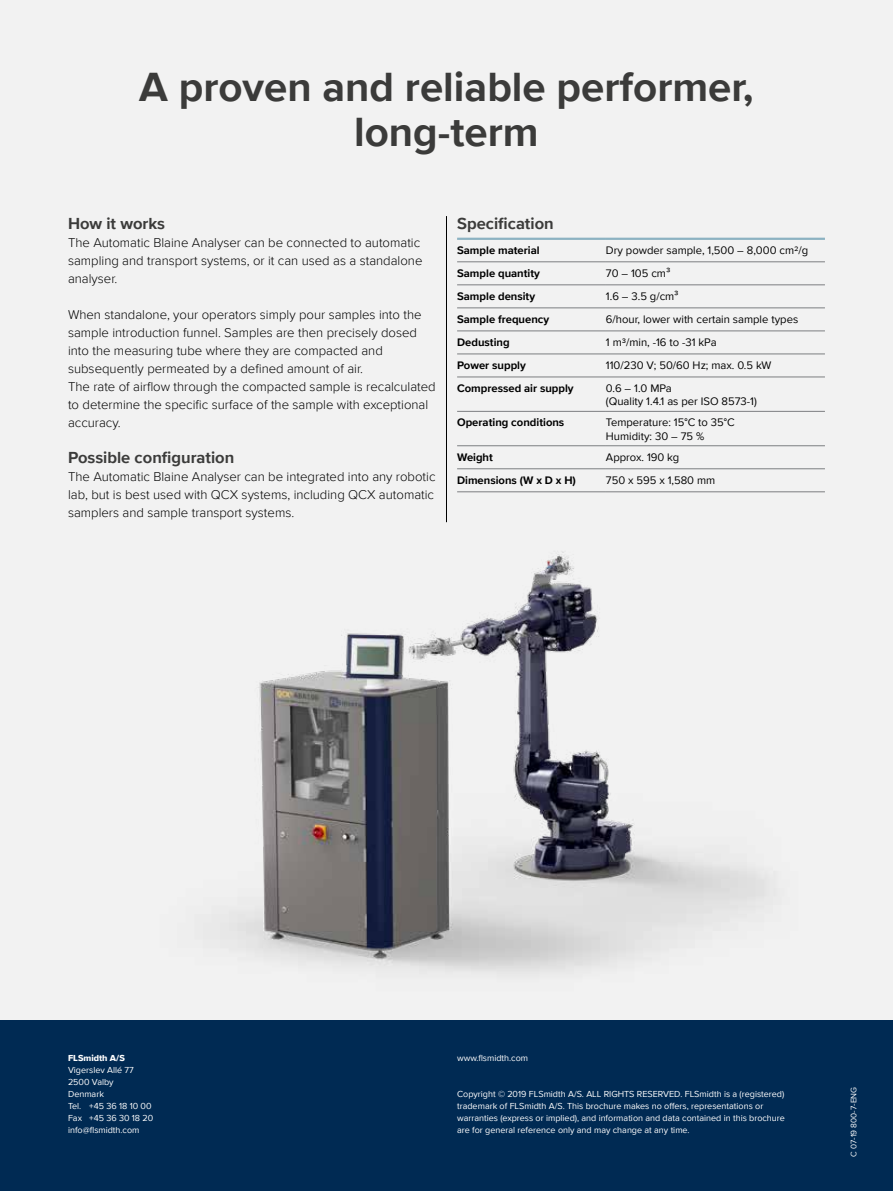
<style>
.page{position:relative;width:893px;height:1191px;background:#f2f2f2}
.page>*{position:absolute;margin:0;border:0;box-sizing:border-box;transform-origin:0 0}
.t1{font:700 42px/45px "Proxima Nova";color:#3b3b3a;text-align:center}
.t2{font:700 16.5px "Proxima Nova";color:#3b3b3a}
.t3{font:300 13.2px/18px "Proxima Nova";color:#000}
.t4{font:11.25px/13.5px "Proxima Nova";color:#000}
.t5{font:700 11.25px "Proxima Nova";color:#000}
.t6{font:9px/12px "Proxima Nova";color:#fff}
.t7{font:9px "Proxima Nova Extrabld";color:#fff}
.t8{font:8.25px "Proxima Nova";color:#fff}
</style>
<div class="page">
<div style="left:0;top:1020px;width:893px;height:171px;background:#002a53"></div>
<img style="left:220px;top:522px;width:555px;height:452px">
<hr style="left:446px;top:216px;width:1px;height:306px;background:#000">
<hr style="left:457px;top:238px;width:149px;height:2px;background:#8cb2c2">
<hr style="left:606px;top:238px;width:219px;height:2px;background:#8cb2c2">
<hr style="left:457px;top:261px;width:149px;height:1px;background:#7c7e81">
<hr style="left:606px;top:261px;width:219px;height:1px;background:#7c7e81">
<hr style="left:457px;top:284px;width:149px;height:1px;background:#7c7e81">
<hr style="left:606px;top:284px;width:219px;height:1px;background:#7c7e81">
<hr style="left:457px;top:307px;width:149px;height:1px;background:#7c7e81">
<hr style="left:606px;top:307px;width:219px;height:1px;background:#7c7e81">
<hr style="left:457px;top:331px;width:149px;height:1px;background:#7c7e81">
<hr style="left:606px;top:331px;width:219px;height:1px;background:#7c7e81">
<hr style="left:457px;top:354px;width:149px;height:1px;background:#7c7e81">
<hr style="left:606px;top:354px;width:219px;height:1px;background:#7c7e81">
<hr style="left:457px;top:377px;width:149px;height:1px;background:#7c7e81">
<hr style="left:606px;top:377px;width:219px;height:1px;background:#7c7e81">
<hr style="left:457px;top:411px;width:149px;height:1px;background:#7c7e81">
<hr style="left:606px;top:411px;width:219px;height:1px;background:#7c7e81">
<hr style="left:457px;top:445px;width:149px;height:1px;background:#7c7e81">
<hr style="left:606px;top:445px;width:219px;height:1px;background:#7c7e81">
<hr style="left:457px;top:468px;width:149px;height:1px;background:#7c7e81">
<hr style="left:606px;top:468px;width:219px;height:1px;background:#7c7e81">
<hr style="left:457px;top:491px;width:149px;height:1px;background:#7c7e81">
<hr style="left:606px;top:491px;width:219px;height:1px;background:#7c7e81">
<h1 class="t1" style="left:139px;top:64px;width:616px">A proven and reliable performer, long-term</h1>
<p class="t2" style="left:68px;top:211px;width:99px">How it works</p>
<p class="t3" style="left:68px;top:233px;width:356px">The Automatic Blaine Analyser can be connected to automatic sampling and transport systems, or it can used as a standalone analyser.</p>
<p class="t3" style="left:68px;top:305px;width:369px">When standalone, your operators simply pour samples into the sample introduction funnel. Samples are then precisely dosed into the measuring tube where they are compacted and subsequently permeated by a defined amount of air.<br>The rate of airflow through the compacted sample is recalculated to determine the specific surface of the sample with exceptional accuracy.</p>
<p class="t2" style="left:68px;top:445px;width:168px">Possible configuration</p>
<p class="t3" style="left:68px;top:467px;width:369px;text-align:justify">The Automatic Blaine Analyser can be integrated into any robotic lab, but is best used with QCX systems, including QCX automatic samplers and sample transport systems.</p>
<p class="t2" style="left:457px;top:211px;width:98px">Specification</p>
<p class="t5" style="left:457px;top:241px;width:84px">Sample material</p>
<p class="t4" style="left:606px;top:243px;width:204px">Dry powder sample, 1,500 – 8,000 cm2/g</p>
<p class="t5" style="left:457px;top:264px;width:84px">Sample quantity</p>
<p class="t4" style="left:606px;top:266px;width:66px">70 – 105 cm³</p>
<p class="t5" style="left:457px;top:287px;width:80px">Sample density</p>
<p class="t4" style="left:606px;top:289px;width:74px">1.6 – 3.5 g/cm³</p>
<p class="t5" style="left:457px;top:311px;width:94px">Sample frequency</p>
<p class="t4" style="left:606px;top:312px;width:194px">6/hour, lower with certain sample types</p>
<p class="t5" style="left:457px;top:334px;width:54px">Dedusting</p>
<p class="t4" style="left:606px;top:335px;width:112px">1 m3/min, -16 to -31 kPa</p>
<p class="t5" style="left:457px;top:357px;width:70px">Power supply</p>
<p class="t4" style="left:606px;top:358px;width:167px">110/230 V; 50/60 Hz; max. 0.5 kW</p>
<p class="t5" style="left:457px;top:380px;width:118px">Compressed air supply</p>
<p class="t4" style="left:606px;top:381px;width:152px">0.6 – 1.0 MPa<br>(Quality 1.4.1 as per ISO 8573-1)</p>
<p class="t5" style="left:457px;top:414px;width:109px">Operating conditions</p>
<p class="t4" style="left:606px;top:415px;width:130px">Temperature: 15°C to 35°C<br>Humidity: 30 – 75 %</p>
<p class="t5" style="left:457px;top:448px;width:37px">Weight</p>
<p class="t4" style="left:606px;top:449px;width:75px">Approx. 190 kg</p>
<p class="t5" style="left:457px;top:471px;width:120px">Dimensions (W x D x H)</p>
<p class="t4" style="left:606px;top:473px;width:111px">750 x 595 x 1,580 mm</p>
<p class="t7" style="left:68px;top:1051px;width:58px">FLSmidth A/S</p>
<p class="t6" style="left:68px;top:1063px;width:87px">Vigerslev Allé 77<br>2500 Valby<br>Denmark<br>Tel. +45 36 18 10 00<br>Fax +45 36 30 18 20 info@flsmidth.com</p>
<p class="t6" style="left:457px;top:1051px;width:73px">www.flsmidth.com</p>
<p class="t6" style="left:457px;top:1087px;width:329px">Copyright © 2019 FLSmidth A/S. ALL RIGHTS RESERVED. FLSmidth is a (registered) trademark of FLSmidth A/S. This brochure makes no offers, representations or warranties (express or implied), and information and data contained in this brochure are for general reference only and may change at any time.</p>
<p class="t8" style="left:847px;top:1156px;width:71px;rotate:-90deg">C 07-19 800-7-ENG</p>
</div>
